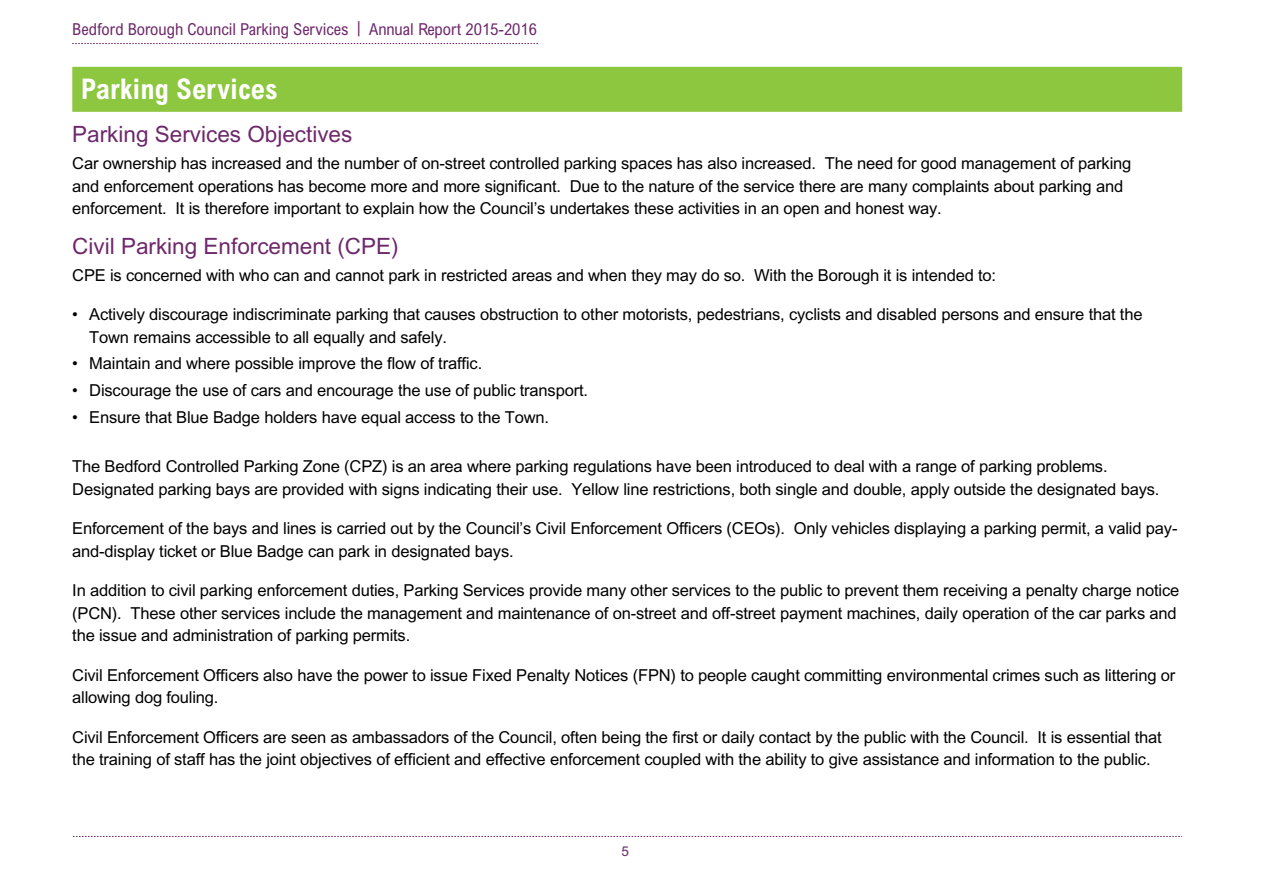
<style>
.page{position:relative;width:1263px;height:893px;background:#fff}
.page>*{position:absolute;margin:0;border:0;box-sizing:border-box;transform-origin:0 0}
.t1{font:700 condensed 28.5px "Arial";color:#fff}
.t2{font:22.5px "Arial";color:#6d276a}
.t3{font:16.5px/22.5px "Arial";letter-spacing:-.01em;color:#000}
.t4{font:condensed 16.5px "Arial";color:#6d276a}
.t5{font:13.5px "Arial";color:#6d276a}
</style>
<div class="page">
<svg style="left:73px;top:836px;width:1109px;height:1px"></svg>
<svg style="left:72px;top:43px;width:466px;height:1px"></svg>
<div style="left:72px;top:67px;width:1110px;height:45px;background:#8dc63f"></div>
<p class="t4" style="left:72px;top:19px;width:466px">Bedford Borough Council Parking Services | Annual Report 2015-2016</p>
<h1 class="t1" style="left:81px;top:72px;width:198px">Parking Services</h1>
<h2 class="t2" style="left:72px;top:122px;width:282px">Parking Services Objectives</h2>
<p class="t3" style="left:72px;top:152px;width:1060px">Car ownership has increased and the number of on-street controlled parking spaces has also increased. The need for good management of parking and enforcement operations has become more and more significant. Due to the nature of the service there are many complaints about parking and enforcement. It is therefore important to explain how the Council’s undertakes these activities in an open and honest way.</p>
<h2 class="t2" style="left:72px;top:233px;width:328px">Civil Parking Enforcement (CPE)</h2>
<p class="t3" style="left:72px;top:263px;width:925px">CPE is concerned with who can and cannot park in restricted areas and when they may do so. With the Borough it is intended to:</p>
<p class="t3" style="left:89px;top:303px;width:1055px;text-indent:-17px">• Actively discourage indiscriminate parking that causes obstruction to other motorists, pedestrians, cyclists and disabled persons and ensure that the<br>Town remains accessible to all equally and safely.</p>
<p class="t3" style="left:72px;top:352px;width:411px">• Maintain and where possible improve the flow of traffic.</p>
<p class="t3" style="left:72px;top:379px;width:517px">• Discourage the use of cars and encourage the use of public transport.</p>
<p class="t3" style="left:72px;top:406px;width:478px">• Ensure that Blue Badge holders have equal access to the Town.</p>
<p class="t3" style="left:72px;top:455px;width:1089px">The Bedford Controlled Parking Zone (CPZ) is an area where parking regulations have been introduced to deal with a range of parking problems.<br>Designated parking bays are provided with signs indicating their use. Yellow line restrictions, both single and double, apply outside the designated bays.</p>
<p class="t3" style="left:72px;top:517px;width:1107px">Enforcement of the bays and lines is carried out by the Council’s Civil Enforcement Officers (CEOs). Only vehicles displaying a parking permit, a valid pay&shy;and-display ticket or Blue Badge can park in designated bays.</p>
<p class="t3" style="left:72px;top:579px;width:1108px">In addition to civil parking enforcement duties, Parking Services provide many other services to the public to prevent them receiving a penalty charge notice (PCN). These other services include the management and maintenance of on-street and off-street payment machines, daily operation of the car parks and the issue and administration of parking permits.</p>
<p class="t3" style="left:72px;top:663px;width:1104px">Civil Enforcement Officers also have the power to issue Fixed Penalty Notices (FPN) to people caught committing environmental crimes such as littering or allowing dog fouling.</p>
<p class="t3" style="left:72px;top:725px;width:1091px">Civil Enforcement Officers are seen as ambassadors of the Council, often being the first or daily contact by the public with the Council. It is essential that the training of staff has the joint objectives of efficient and effective enforcement coupled with the ability to give assistance and information to the public.</p>
<p class="t5" style="left:621px;top:844px;width:9px">5</p>
</div>
